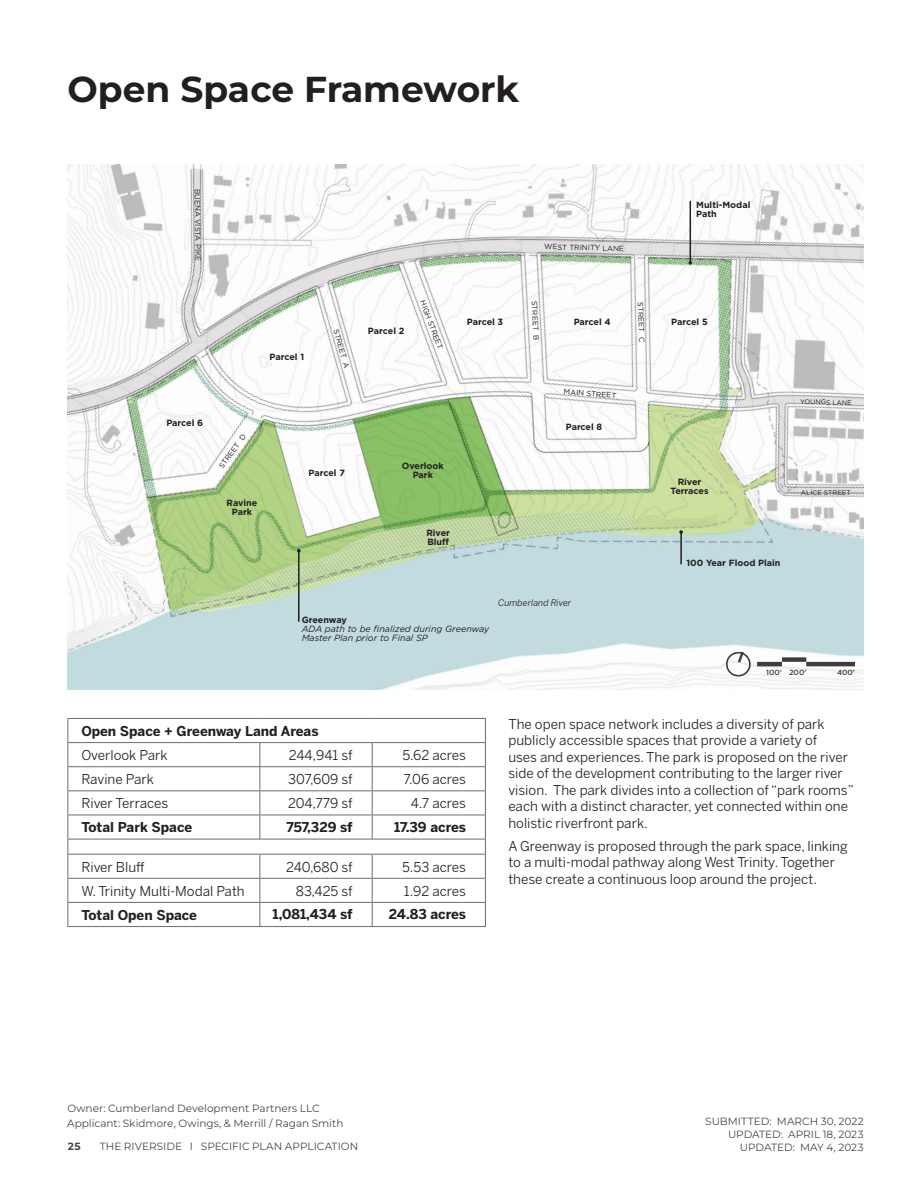
<style>
.page{position:relative;width:918px;height:1188px;background:#fff}
.page>*{position:absolute;margin:0;border:0;box-sizing:border-box;transform-origin:0 0}
.t1{font:700 36px "Montserrat";color:#231f20}
.t2{font:13.5px/16.5px "Benton Sans";color:#231f20}
.t3{font:700 13.5px "Benton Sans";color:#231f20}
.t4{font:10.5px/12.6px "Montserrat";color:#48483f;text-align:right}
.t5{font:700 10.5px "Montserrat";color:#48483f}
.t6{font:700 9px/9px "Gotham";color:#231f20;text-align:center}
.t7{font:italic 9px/9px "Gotham";color:#231f20}
.t8{font:italic 9px "Benton Sans";color:#231f20}
.t9{font:7.5px "Gotham";letter-spacing:-.01em;color:#231f20}
.t10{font:500 7.5px "Gotham";color:#3e3e3f}
.t11{font:6.75px "Gotham";color:#231f20}
</style>
<div class="page">
<img style="left:68px;top:164px;width:796px;height:525px">
<svg style="left:723px;top:649px;width:30px;height:28px"></svg>
<hr style="left:757px;top:662px;width:25px;height:4px;background:#3e3e3f">
<div style="left:782px;top:657px;width:24px;height:5px;background:#3e3e3f"></div>
<hr style="left:806px;top:662px;width:49px;height:4px;background:#3e3e3f">
<hr style="left:690px;top:201px;width:1px;height:62px;background:#231f20">
<hr style="left:298px;top:551px;width:2px;height:71px;background:#231f20">
<svg style="left:297px;top:549px;width:4px;height:4px"></svg>
<hr style="left:680px;top:532px;width:2px;height:32px;background:#231f20">
<svg style="left:679px;top:530px;width:4px;height:4px"></svg>
<hr style="left:68px;top:718px;width:192px;height:1px;background:#6c6d70">
<hr style="left:260px;top:718px;width:112px;height:1px;background:#6c6d70">
<hr style="left:372px;top:718px;width:114px;height:1px;background:#6c6d70">
<hr style="left:68px;top:742px;width:192px;height:1px;background:#6c6d70">
<hr style="left:260px;top:742px;width:112px;height:1px;background:#6c6d70">
<hr style="left:372px;top:742px;width:114px;height:1px;background:#6c6d70">
<hr style="left:68px;top:766px;width:192px;height:1px;background:#6c6d70">
<hr style="left:260px;top:766px;width:112px;height:1px;background:#6c6d70">
<hr style="left:372px;top:766px;width:114px;height:1px;background:#6c6d70">
<hr style="left:68px;top:790px;width:192px;height:1px;background:#6c6d70">
<hr style="left:260px;top:790px;width:112px;height:1px;background:#6c6d70">
<hr style="left:372px;top:790px;width:114px;height:1px;background:#6c6d70">
<hr style="left:68px;top:815px;width:192px;height:1px;background:#6c6d70">
<hr style="left:260px;top:815px;width:112px;height:1px;background:#6c6d70">
<svg style="left:260px;top:743px;width:1px;height:96px"></svg>
<hr style="left:372px;top:815px;width:114px;height:1px;background:#6c6d70">
<svg style="left:372px;top:743px;width:1px;height:96px"></svg>
<hr style="left:68px;top:839px;width:192px;height:1px;background:#6c6d70">
<hr style="left:260px;top:839px;width:112px;height:1px;background:#6c6d70">
<hr style="left:372px;top:839px;width:114px;height:1px;background:#6c6d70">
<hr style="left:68px;top:854px;width:192px;height:1px;background:#6c6d70">
<hr style="left:260px;top:854px;width:112px;height:1px;background:#6c6d70">
<hr style="left:372px;top:854px;width:114px;height:1px;background:#6c6d70">
<hr style="left:68px;top:878px;width:192px;height:1px;background:#6c6d70">
<hr style="left:260px;top:878px;width:112px;height:1px;background:#6c6d70">
<hr style="left:372px;top:878px;width:114px;height:1px;background:#6c6d70">
<hr style="left:68px;top:902px;width:192px;height:1px;background:#6c6d70">
<svg style="left:68px;top:719px;width:1px;height:207px"></svg>
<hr style="left:260px;top:902px;width:112px;height:1px;background:#6c6d70">
<svg style="left:260px;top:855px;width:1px;height:71px"></svg>
<hr style="left:372px;top:902px;width:114px;height:1px;background:#6c6d70">
<svg style="left:372px;top:855px;width:1px;height:71px"></svg>
<svg style="left:485px;top:719px;width:1px;height:207px"></svg>
<hr style="left:68px;top:926px;width:192px;height:1px;background:#6c6d70">
<hr style="left:260px;top:926px;width:112px;height:1px;background:#6c6d70">
<hr style="left:372px;top:926px;width:114px;height:1px;background:#6c6d70">
<p class="t1" style="left:68px;top:66px;width:453px">Open Space Framework</p>
<p class="t9" style="left:203px;top:189px;width:74px;rotate:90deg">BUENA VISTA PIKE</p>
<p class="t9" style="left:544px;top:242px;width:81px;rotate:1deg">WEST TRINITY LANE</p>
<p class="t6" style="left:696px;top:200px;width:56px;text-align:left">Multi-Modal<br>Path</p>
<p class="t6" style="left:166px;top:418px;width:38px">Parcel 6</p>
<p class="t6" style="left:270px;top:352px;width:36px">Parcel 1</p>
<p class="t9" style="left:341px;top:328px;width:42px;rotate:74deg">STREET A</p>
<p class="t9" style="left:217px;top:465px;width:42px;rotate:-54deg">STREET D</p>
<p class="t6" style="left:227px;top:498px;width:32px">Ravine</p>
<p class="t6" style="left:232px;top:507px;width:22px">Park</p>
<p class="t6" style="left:309px;top:469px;width:38px">Parcel 7</p>
<p class="t6" style="left:368px;top:326px;width:38px">Parcel 2</p>
<p class="t9" style="left:427px;top:299px;width:53px;rotate:70deg">HIGH STREET</p>
<p class="t9" style="left:539px;top:300px;width:41px;rotate:87deg">STREET B</p>
<p class="t9" style="left:645px;top:302px;width:41px;rotate:88deg">STREET C</p>
<p class="t6" style="left:467px;top:318px;width:38px">Parcel 3</p>
<p class="t6" style="left:574px;top:318px;width:39px">Parcel 4</p>
<p class="t6" style="left:671px;top:318px;width:38px">Parcel 5</p>
<p class="t9" style="left:564px;top:387px;width:54px;rotate:4deg">MAIN STREET</p>
<p class="t6" style="left:566px;top:422px;width:38px">Parcel 8</p>
<p class="t6" style="left:402px;top:461px;width:44px">Overlook<br>Park</p>
<p class="t6" style="left:426px;top:528px;width:25px">River</p>
<p class="t6" style="left:427px;top:537px;width:23px">Bluff</p>
<p class="t6" style="left:670px;top:477px;width:40px">River<br>Terraces</p>
<p class="t6" style="left:686px;top:558px;width:96px">100 Year Flood Plain</p>
<p class="t11" style="left:800px;top:397px;width:53px;rotate:2deg">YOUNGS LANE</p>
<p class="t11" style="left:801px;top:488px;width:51px">ALICE STREET</p>
<p class="t6" style="left:302px;top:615px;width:47px">Greenway</p>
<p class="t7" style="left:302px;top:624px;width:189px">ADA path to be finalized during Greenway<br>Master Plan prior to Final SP</p>
<p class="t8" style="left:498px;top:598px;width:75px">Cumberland River</p>
<p class="t10" style="left:766px;top:667px;width:17px">100’</p>
<p class="t10" style="left:789px;top:667px;width:19px">200’</p>
<p class="t10" style="left:837px;top:667px;width:19px">400’</p>
<p class="t3" style="left:81px;top:722px;width:239px">Open Space + Greenway Land Areas</p>
<p class="t2" style="left:81px;top:747px;width:88px">Overlook Park</p>
<p class="t2" style="left:289px;top:747px;width:65px">244,941 sf</p>
<p class="t2" style="left:402px;top:747px;width:65px">5.62 acres</p>
<p class="t2" style="left:81px;top:771px;width:74px">Ravine Park</p>
<p class="t2" style="left:288px;top:771px;width:66px">307,609 sf</p>
<p class="t2" style="left:404px;top:771px;width:64px">7.06 acres</p>
<p class="t2" style="left:81px;top:795px;width:88px">River Terraces</p>
<p class="t2" style="left:288px;top:795px;width:66px">204,779 sf</p>
<p class="t2" style="left:411px;top:795px;width:56px">4.7 acres</p>
<p class="t3" style="left:81px;top:819px;width:112px">Total Park Space</p>
<p class="t3" style="left:287px;top:819px;width:68px">757,329 sf</p>
<p class="t3" style="left:394px;top:819px;width:73px">17.39 acres</p>
<p class="t2" style="left:81px;top:858px;width:65px">River Bluff</p>
<p class="t2" style="left:286px;top:858px;width:68px">240,680 sf</p>
<p class="t2" style="left:402px;top:858px;width:65px">5.53 acres</p>
<p class="t2" style="left:81px;top:883px;width:165px">W. Trinity Multi-Modal Path</p>
<p class="t2" style="left:296px;top:883px;width:58px">83,425 sf</p>
<p class="t2" style="left:404px;top:883px;width:64px">1.92 acres</p>
<p class="t3" style="left:81px;top:906px;width:117px">Total Open Space</p>
<p class="t3" style="left:273px;top:906px;width:82px">1,081,434 sf</p>
<p class="t3" style="left:389px;top:906px;width:79px">24.83 acres</p>
<p class="t2" style="left:508px;top:716px;width:347px">The open space network includes a diversity of park publicly accessible spaces that provide a variety of<br>uses and experiences. The park is proposed on the river side of the development contributing to the larger river vision. The park divides into a collection of “park rooms” each with a distinct character, yet connected within one holistic riverfront park.</p>
<p class="t2" style="left:508px;top:838px;width:341px">A Greenway is proposed through the park space, linking to a multi-modal pathway along West Trinity. Together these create a continuous loop around the project.</p>
<p class="t4" style="left:67px;top:1101px;width:278px;line-height:15px;text-align:left">Owner: Cumberland Development Partners LLC<br>Applicant: Skidmore, Owings, &amp; Merrill / Ragan Smith</p>
<p class="t5" style="left:68px;top:1139px;width:14px">25</p>
<p class="t4" style="left:100px;top:1140px;width:260px">THE RIVERSIDE I SPECIFIC PLAN APPLICATION</p>
<p class="t4" style="left:705px;top:1115px;width:160px">SUBMITTED: MARCH 30, 2022<br>UPDATED: APRIL 18, 2023<br>UPDATED: MAY 4, 2023</p>
</div>
